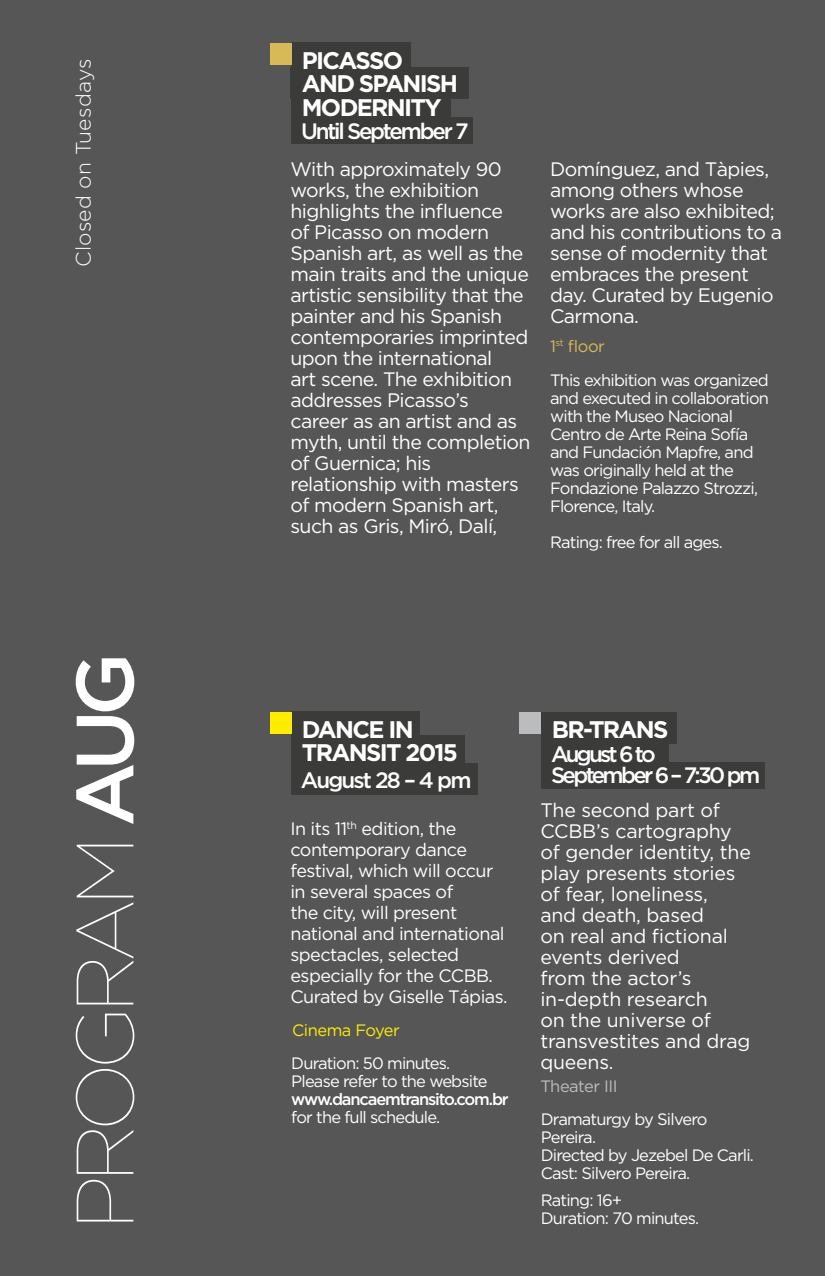
<style>
.page{position:relative;width:825px;height:1276px;background:#565656}
.page>*{position:absolute;margin:0;border:0;box-sizing:border-box;transform-origin:0 0}
.t1{font:100 81px "Gotham";letter-spacing:-.08em;color:#fff}
.t2{font:700 24px/23.7px "Gotham";letter-spacing:-.07em;color:#fff}
.t3{font:500 22.2px/20.7px "Gotham";letter-spacing:-.12em;color:#fff}
.t4{font:500 22.2px "Gotham";letter-spacing:-.1em;color:#fff}
.t5{font:500 22.2px "Gotham";letter-spacing:-.08em;color:#fff}
.t6{font:300 21px "Gotham";letter-spacing:.01em;color:#fff}
.t7{font:19.5px/21px "Gotham";letter-spacing:-.03em;color:#fff}
.t8{font:19.5px/21px "Gotham";letter-spacing:-.01em;color:#fff}
.t9{font:18px/21px "Gotham";letter-spacing:-.03em;color:#fff}
.t10{font:16.5px/18px "Gotham";letter-spacing:-.05em;color:#fff}
.t11{font:500 16.5px "Gotham";letter-spacing:-.07em;color:#fff}
.t12{font:16.5px "Gotham";letter-spacing:-.03em;color:#ffed00}
.t13{font:16.5px "Gotham";letter-spacing:-.03em;color:#bbbcbd}
.t14{font:16.5px "Gotham";color:#d7ba55}
.s1{font-weight:500}
</style>
<div class="page">
<div style="left:291px;top:43px;width:119px;height:31px;background:#3b3b3a"></div>
<div style="left:291px;top:67px;width:178px;height:32px;background:#3b3b3a"></div>
<div style="left:291px;top:92px;width:159px;height:31px;background:#3b3b3a"></div>
<div style="left:541px;top:712px;width:136px;height:31px;background:#3b3b3a"></div>
<div style="left:291px;top:117px;width:181px;height:27px;background:#3b3b3a"></div>
<div style="left:541px;top:740px;width:127px;height:27px;background:#3b3b3a"></div>
<div style="left:541px;top:762px;width:223px;height:27px;background:#3b3b3a"></div>
<svg style="left:270px;top:43px;width:21px;height:21px"></svg>
<svg style="left:519px;top:712px;width:22px;height:21px"></svg>
<div style="left:291px;top:763px;width:186px;height:31px;background:#3b3b3a"></div>
<div style="left:291px;top:711px;width:129px;height:32px;background:#3b3b3a"></div>
<div style="left:291px;top:735px;width:173px;height:32px;background:#3b3b3a"></div>
<svg style="left:270px;top:712px;width:21px;height:21px"></svg>
<p class="t6" style="left:72px;top:267px;width:210px;rotate:-90deg">Closed on Tuesdays</p>
<h1 class="t1" style="left:61px;top:1229px;width:579px;rotate:-90deg">PROGRAM <span class="s1">AUG</span></h1>
<p class="t2" style="left:302px;top:48px;width:158px">PICASSO<br>AND SPANISH<br>MODERNITY</p>
<p class="t4" style="left:301px;top:118px;width:169px">Until September 7</p>
<p class="t7" style="left:290px;top:158px;width:242px">With approximately 90 works, the exhibition highlights the influence<br>of Picasso on modern<br>Spanish art, as well as the main traits and the unique artistic sensibility that the painter and his Spanish contemporaries imprinted upon the international<br>art scene. The exhibition addresses Picasso’s career as an artist and as myth, until the completion of Guernica; his relationship with masters of modern Spanish art, such as Gris, Miró, Dalí,</p>
<p class="t7" style="left:550px;top:158px;width:233px">Domínguez, and Tàpies, among others whose works are also exhibited; and his contributions to a sense of modernity that embraces the present day. Curated by Eugenio<br>Carmona.</p>
<p class="t14" style="left:550px;top:337px;width:56px">1<sup>st</sup> floor</p>
<p class="t10" style="left:550px;top:370px;width:220px">This exhibition was organized and executed in collaboration with the Museo Nacional<br>Centro de Arte Reina Sofía and Fundación Mapfre, and was originally held at the<br>Fondazione Palazzo Strozzi,<br>Florence, Italy.</p>
<p class="t10" style="left:550px;top:532px;width:174px">Rating: free for all ages.</p>
<p class="t2" style="left:302px;top:717px;width:158px">DANCE IN<br>TRANSIT 2015</p>
<p class="t2" style="left:552px;top:717px;width:118px">BR-TRANS</p>
<p class="t3" style="left:551px;top:743px;width:211px">August 6 to<br>September 6 – 7:30 pm</p>
<p class="t5" style="left:301px;top:767px;width:172px">August 28 – 4 pm</p>
<p class="t9" style="left:290px;top:818px;width:219px">In its 11<sup>th</sup> edition, the contemporary dance festival, which will occur in several spaces of<br>the city, will present national and international spectacles, selected especially for the CCBB.<br>Curated by Giselle Tápias.</p>
<p class="t8" style="left:540px;top:799px;width:212px">The second part of<br>CCBB’s cartography of gender identity, the play presents stories of fear, loneliness,<br>and death, based<br>on real and fictional events derived<br>from the actor’s in-depth research<br>on the universe of transvestites and drag queens.</p>
<p class="t13" style="left:540px;top:1077px;width:79px">Theater III</p>
<p class="t12" style="left:292px;top:1021px;width:109px">Cinema Foyer</p>
<p class="t10" style="left:291px;top:1054px;width:198px">Duration: 50 minutes.<br>Please refer to the website</p>
<p class="t11" style="left:291px;top:1090px;width:219px">www.dancaemtransito.com.br</p>
<p class="t10" style="left:291px;top:1108px;width:150px">for the full schedule.</p>
<p class="t10" style="left:541px;top:1110px;width:215px">Dramaturgy by Silvero<br>Pereira.<br>Directed by Jezebel De Carli.<br>Cast: Silvero Pereira.</p>
<p class="t10" style="left:541px;top:1190px;width:160px">Rating: 16+<br>Duration: 70 minutes.</p>
</div>
